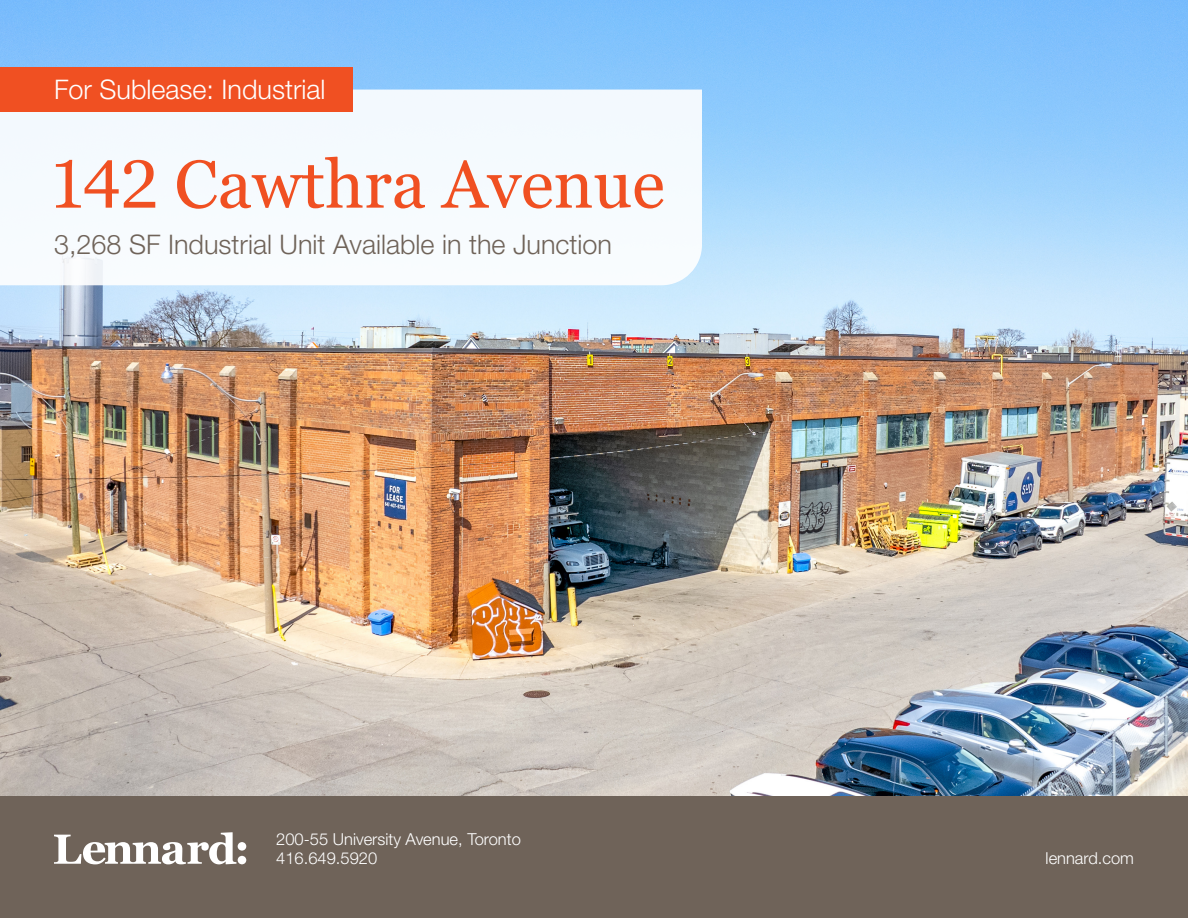
<style>
.page{position:relative;width:1188px;height:918px;background:#fff}
.page>*{position:absolute;margin:0;border:0;box-sizing:border-box;transform-origin:0 0}
.t1{font:67.5px "Georgia";color:#f05022}
.t2{font:300 27px "Helvetica Neue LT Std";color:#6f6359}
.t3{font:300 27px "Helvetica Neue LT Std";color:#fff}
.t4{font:300 16.5px/19.8px "Helvetica Neue LT Std";color:#fff}
</style>
<div class="page">
<img style="left:0;top:0;width:1188px;height:796px">
<div style="left:0;top:90px;width:702px;height:195px;background:#f6fafe"></div>
<div style="left:0;top:796px;width:1188px;height:122px;background:#6f6359"></div>
<svg style="left:54px;top:832px;width:192px;height:32px"></svg>
<div style="left:0;top:68px;width:353px;height:44px;background:#f05022"></div>
<h2 class="t3" style="left:54px;top:73px;width:273px">For Sublease: Industrial</h2>
<h1 class="t1" style="left:54px;top:144px;width:612px">142 Cawthra Avenue</h1>
<h2 class="t2" style="left:54px;top:227px;width:560px">3,268 SF Industrial Unit Available in the Junction</h2>
<p class="t4" style="left:276px;top:828px;width:246px">200-55 University Avenue, Toronto<br>416.649.5920</p>
<p class="t4" style="left:1046px;top:848px;width:90px">lennard.com</p>
</div>
